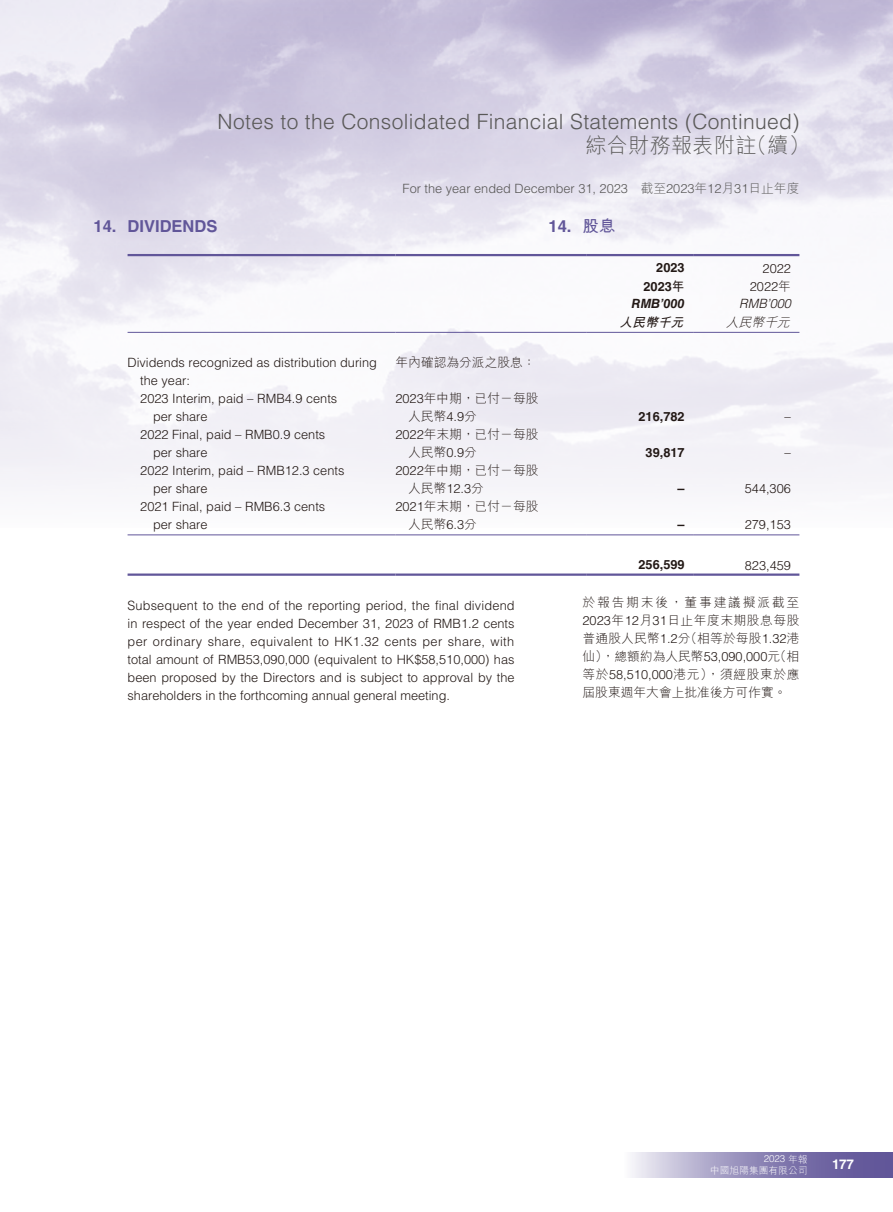
<style>
.page{position:relative;width:893px;height:1212px;background:#fff}
.page>*{position:absolute;margin:0;border:0;box-sizing:border-box;transform-origin:0 0}
.t1{font:300 21px "Helvetica LT Std";letter-spacing:.015em;color:#595857}
.t2{font:300 21px "M Hei HK";letter-spacing:.015em;color:#595857}
.t3{font:700 16.5px "Helvetica LT Std";color:#615699}
.t4{font:700 13.5px "Helvetica LT Std";color:#fff}
.t5{font:300 12.75px/18px "Helvetica LT Std";color:#231916}
.t6{font:300 12.75px/18px "M Hei HK";color:#231916}
.t7{font:300 12.75px "Helvetica LT Std";color:#595857}
.t8{font:700 12.75px "Helvetica LT Std";color:#231916}
.t9{font:italic 700 12.75px "Helvetica LT Std";color:#231916}
.t10{font:italic 300 12.75px "Helvetica LT Std";color:#231916}
.t11{font:italic 700 12.75px "M Hei HK";color:#231916}
.t12{font:italic 300 12.75px "M Hei HK";color:#231916}
.t13{font:300 9.75px "M Hei HK";color:#fff}
.t14{font:300 9.75px "Helvetica LT Std";color:#fff}
.s1{font-family:"M Hei HK"}
.s2{font-family:"Helvetica LT Std"}
</style>
<div class="page">
<svg style="left:1px;top:0;width:892px;height:536px"></svg>
<svg style="left:0;top:0;width:1px;height:487px"></svg>
<svg style="left:632px;top:1152px;width:261px;height:26px;background:#958eba"></svg>
<hr style="left:128px;top:254px;width:267px;height:2px;background:#615699">
<hr style="left:395px;top:254px;width:192px;height:2px;background:#615699">
<hr style="left:587px;top:254px;width:106px;height:2px;background:#615699">
<hr style="left:693px;top:254px;width:106px;height:2px;background:#615699">
<hr style="left:128px;top:332px;width:267px;height:1px;background:#615699">
<hr style="left:395px;top:332px;width:192px;height:1px;background:#615699">
<hr style="left:587px;top:332px;width:106px;height:1px;background:#615699">
<hr style="left:693px;top:332px;width:106px;height:1px;background:#615699">
<hr style="left:128px;top:534px;width:267px;height:1px;background:#615699">
<hr style="left:395px;top:534px;width:192px;height:1px;background:#615699">
<hr style="left:587px;top:534px;width:106px;height:1px;background:#615699">
<hr style="left:693px;top:534px;width:106px;height:1px;background:#615699">
<hr style="left:128px;top:573px;width:267px;height:3px;background:#615699">
<hr style="left:395px;top:573px;width:192px;height:3px;background:#615699">
<hr style="left:587px;top:573px;width:106px;height:3px;background:#615699">
<hr style="left:693px;top:573px;width:106px;height:3px;background:#615699">
<h1 class="t1" style="left:218px;top:108px;width:583px">Notes to the Consolidated Financial Statements (Continued)</h1>
<h1 class="t2" style="left:586px;top:134px;width:226px">綜合財務報表附註（續）</h1>
<p class="t7" style="left:403px;top:181px;width:398px">For the year ended December 31, 2023 <span class="s1">截至</span>2023<span class="s1">年</span>12<span class="s1">月</span>31<span class="s1">日止年度</span></p>
<p class="t3" style="left:94px;top:216px;width:125px">14. DIVIDENDS</p>
<p class="t3" style="left:549px;top:216px;width:69px">14. <span class="s1">股息</span></p>
<p class="t5" style="left:140px;top:353px;width:238px;text-indent:-13px">Dividends recognized as distribution during the year:</p>
<p class="t6" style="left:395px;top:353px;width:142px">年內確認為分派之股息：</p>
<p class="t5" style="left:153px;top:389px;width:186px;text-indent:-13px">2023 Interim, paid – RMB4.9 cents per share</p>
<p class="t6" style="left:408px;top:389px;width:132px;text-indent:-13px"><span class="s2">2023</span>年中期，已付－每股人民幣<span class="s2">4.9</span>分</p>
<p class="t5" style="left:153px;top:425px;width:174px;text-indent:-13px">2022 Final, paid – RMB0.9 cents per share</p>
<p class="t6" style="left:408px;top:425px;width:132px;text-indent:-13px"><span class="s2">2022</span>年末期，已付－每股人民幣<span class="s2">0.9</span>分</p>
<p class="t5" style="left:153px;top:461px;width:193px;text-indent:-13px">2022 Interim, paid – RMB12.3 cents per share</p>
<p class="t6" style="left:408px;top:461px;width:132px;text-indent:-13px"><span class="s2">2022</span>年中期，已付－每股人民幣<span class="s2">12.3</span>分</p>
<p class="t5" style="left:153px;top:497px;width:174px;text-indent:-13px">2021 Final, paid – RMB6.3 cents per share</p>
<p class="t6" style="left:408px;top:497px;width:132px;text-indent:-13px"><span class="s2">2021</span>年末期，已付－每股人民幣<span class="s2">6.3</span>分</p>
<p class="t8" style="left:656px;top:260px;width:30px">2023</p>
<p class="t5" style="left:763px;top:259px;width:30px">2022</p>
<p class="t8" style="left:643px;top:278px;width:43px">2023<span class="s1">年</span></p>
<p class="t5" style="left:750px;top:277px;width:43px">2022<span class="s1">年</span></p>
<p class="t9" style="left:631px;top:296px;width:55px">RMB’000</p>
<p class="t10" style="left:739px;top:296px;width:53px">RMB’000</p>
<p class="t11" style="left:620px;top:313px;width:70px">人民幣千元</p>
<p class="t12" style="left:726px;top:315px;width:69px">人民幣千元</p>
<p class="t8" style="left:638px;top:409px;width:48px">216,782</p>
<p class="t5" style="left:784px;top:407px;width:8px">–</p>
<p class="t8" style="left:646px;top:445px;width:40px">39,817</p>
<p class="t5" style="left:784px;top:443px;width:8px">–</p>
<p class="t8" style="left:677px;top:481px;width:9px">–</p>
<p class="t5" style="left:745px;top:479px;width:48px">544,306</p>
<p class="t8" style="left:677px;top:517px;width:9px">–</p>
<p class="t5" style="left:745px;top:515px;width:48px">279,153</p>
<p class="t8" style="left:638px;top:557px;width:48px">256,599</p>
<p class="t5" style="left:745px;top:556px;width:48px">823,459</p>
<p class="t5" style="left:128px;top:596px;width:389px;text-align:justify">Subsequent to the end of the reporting period, the final dividend in respect of the year ended December 31, 2023 of RMB1.2 cents per ordinary share, equivalent to HK1.32 cents per share, with total amount of RMB53,090,000 (equivalent to HK$58,510,000) has been proposed by the Directors and is subject to approval by the shareholders in the forthcoming annual general meeting.</p>
<p class="t6" style="left:583px;top:593px;width:218px;text-align:justify">於報告期末後，董事建議擬派截至<span class="s2">2023</span>年<span class="s2">12</span>月<span class="s2">31</span>日止年度末期股息每股普通股人民幣<span class="s2">1.2</span>分（相等於每股<span class="s2">1.32</span>港仙），總額約為人民幣<span class="s2">53,090,000</span>元（相等於<span class="s2">58,510,000</span>港元），須經股東於應屆股東週年大會上批准後方可作實。</p>
<p class="t14" style="left:764px;top:1153px;width:45px">2023 <span class="s1">年報</span></p>
<p class="t13" style="left:710px;top:1166px;width:99px">中國旭陽集團有限公司</p>
<p class="t4" style="left:832px;top:1155px;width:24px">177</p>
</div>
